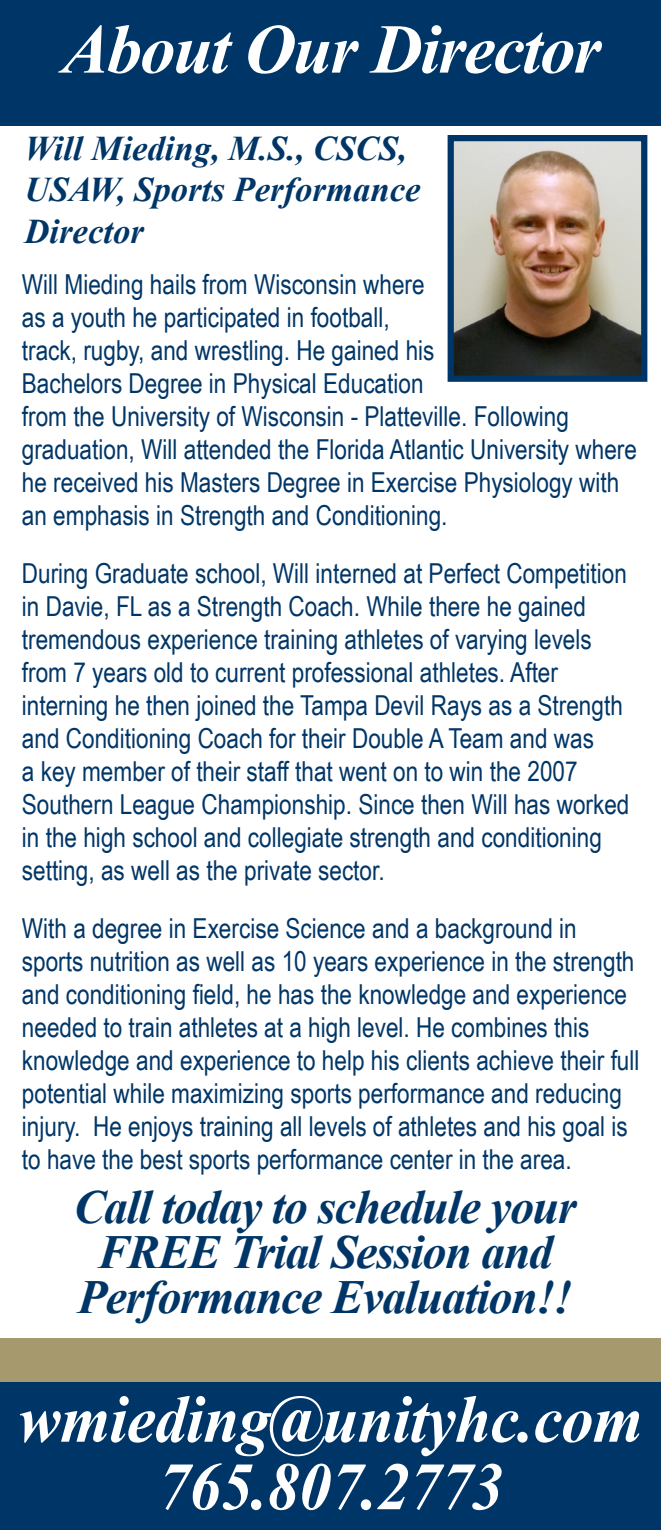
<style>
.page{position:relative;width:661px;height:1530px;background:#fff}
.page>*{position:absolute;margin:0;border:0;box-sizing:border-box;transform-origin:0 0}
.Body_Text{font:italic 700 70px "Times New Roman";letter-spacing:-.025em;color:#fff}
.Contact_info{font:italic 700 67.5px/67.5px "Times New Roman";letter-spacing:-.01em;color:#fff;text-align:center;scale:.95 1}
.Body_Text-2{font:italic 700 47.5px/45px "Times New Roman";letter-spacing:-.025em;color:#003667;text-align:center}
.Body_Text-3{font:italic 700 34.75px/41.5px "Times New Roman";color:#003667}
.Body_Text-4{font:27.5px/33px "Arial Narrow";color:#003667}
</style>
<div class="page">
<div style="left:0;top:0;width:660px;height:126px;background:#003667"></div>
<div style="left:0;top:1349px;width:660px;height:181px;background:#003667"></div>
<div style="left:0;top:1338px;width:660px;height:43px;background:#a7996e"></div>
<img style="left:454px;top:142px;width:185px;height:233px">
<div style="left:447px;top:135px;width:199px;height:247px;border:6px solid #003667"></div>
<p class="Body_Text" style="left:62px;top:0;width:540px">About Our Director</p>
<p class="Body_Text-3" style="left:24px;top:126px;width:397px">Will Mieding, M.S., CSCS,<br>USAW, Sports Performance<br>Director</p>
<p class="Body_Text-4" style="left:22px;top:266px;width:616px">Will Mieding hails from Wisconsin where<br>as a youth he participated in football,<br>track, rugby, and wrestling. He gained his<br>Bachelors Degree in Physical Education<br>from the University of Wisconsin - Platteville. Following graduation, Will attended the Florida Atlantic University where he received his Masters Degree in Exercise Physiology with an emphasis in Strength and Conditioning.</p>
<p class="Body_Text-4" style="left:22px;top:556px;width:608px">During Graduate school, Will interned at Perfect Competition in Davie, FL as a Strength Coach. While there he gained tremendous experience training athletes of varying levels from 7 years old to current professional athletes. After interning he then joined the Tampa Devil Rays as a Strength and Conditioning Coach for their Double A Team and was<br>a key member of their staff that went on to win the 2007<br>Southern League Championship. Since then Will has worked in the high school and collegiate strength and conditioning setting, as well as the private sector.</p>
<p class="Body_Text-4" style="left:22px;top:911px;width:618px">With a degree in Exercise Science and a background in sports nutrition as well as 10 years experience in the strength and conditioning field, he has the knowledge and experience needed to train athletes at a high level. He combines this knowledge and experience to help his clients achieve their full potential while maximizing sports performance and reducing injury. He enjoys training all levels of athletes and his goal is to have the best sports performance center in the area.</p>
<p class="Body_Text-2" style="left:74px;top:1183px;width:504px">Call today to schedule your<br>FREE Trial Session and<br>Performance Evaluation!!</p>
<p class="Contact_info" style="left:18px;top:1383px;width:658px">wmieding@unityhc.com<br>765.807.2773</p>
</div>
